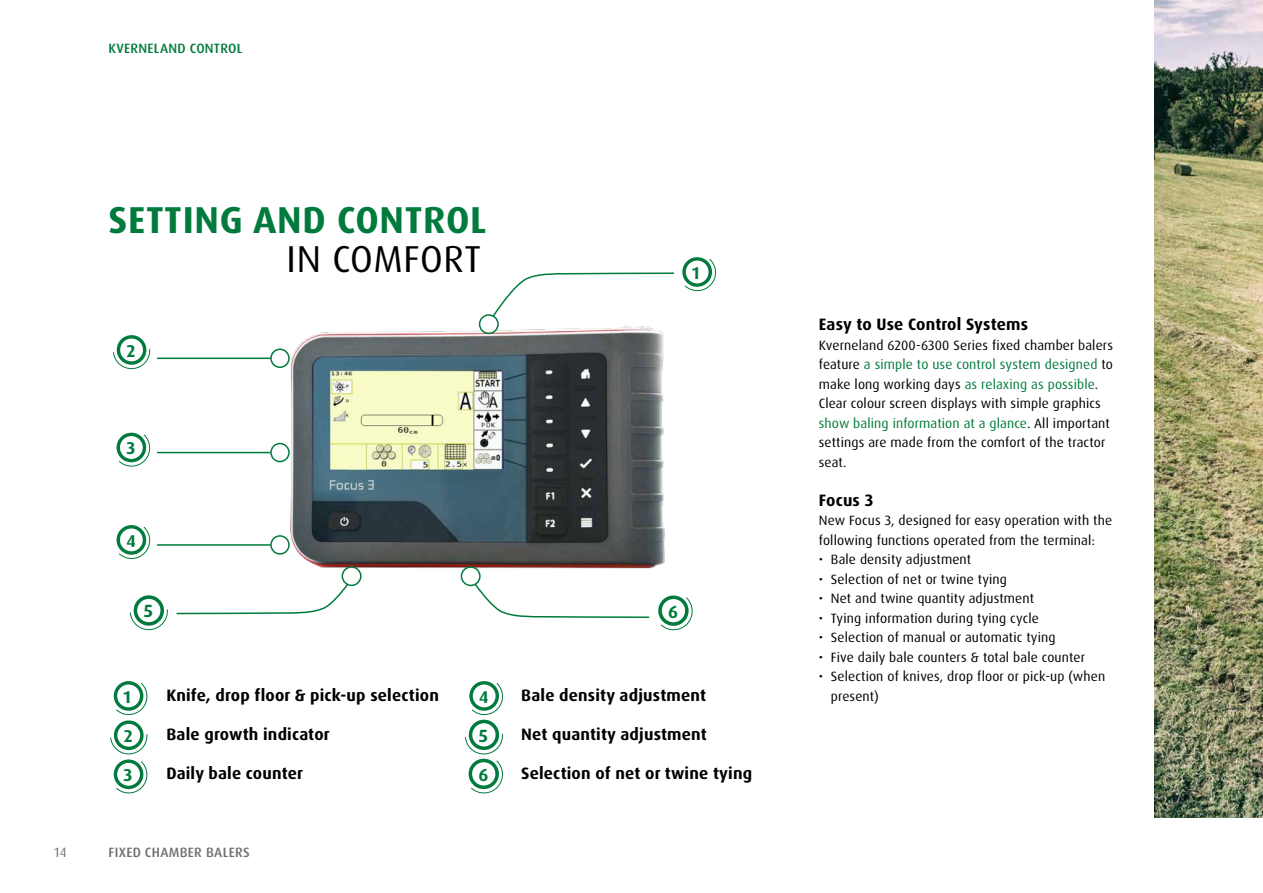
<style>
.page{position:relative;width:1263px;height:893px;background:#fff}
.page>*{position:absolute;margin:0;border:0;box-sizing:border-box;transform-origin:0 0}
.t1{font:700 37.5px "Dax Pro";letter-spacing:.02em;color:#007b3d}
.t2{font:37.5px "Dax Pro";letter-spacing:.01em;color:#000}
.t3{font:700 17.7px "Dax Pro";color:#007b3d}
.t4{font:700 17.1px "Dax Pro";color:#007b3d}
.t5{font:700 16.5px "Dax Pro";letter-spacing:.01em;color:#000}
.t6{font:13.5px/19.5px "Dax Pro";letter-spacing:.01em;color:#000}
.t7{font:500 13.5px "Dax Pro";letter-spacing:.02em;color:#706f6f}
.t8{font:500 13.5px "Dax Pro";letter-spacing:.02em;color:#007b3d}
.t9{font:13.5px "Dax Pro";color:#706f6f}
.s1{color:#007b3d}
</style>
<div class="page">
<img style="left:1154px;top:0;width:109px;height:818px">
<img style="left:278px;top:331px;width:387px;height:237px">
<div style="left:469px;top:720px;width:30px;height:30px;border:4px solid #007b3d;border-radius:50%"></div>
<svg style="left:465px;top:733px;width:38px;height:61px"></svg>
<svg style="left:478px;top:272px;width:197px;height:63px"></svg>
<svg style="left:176px;top:565px;width:186px;height:50px"></svg>
<svg style="left:460px;top:565px;width:191px;height:53px"></svg>
<hr style="left:157px;top:452px;width:114px;height:1px;background:#007b3d">
<div style="left:270px;top:443px;width:20px;height:19px;border:2px solid #007b3d;border-radius:50%"></div>
<hr style="left:157px;top:544px;width:114px;height:2px;background:#007b3d">
<div style="left:270px;top:535px;width:20px;height:20px;border:2px solid #007b3d;border-radius:50%"></div>
<hr style="left:157px;top:358px;width:114px;height:1px;background:#007b3d">
<div style="left:270px;top:349px;width:20px;height:19px;border:2px solid #007b3d;border-radius:50%"></div>
<div style="left:682px;top:257px;width:30px;height:30px;border:3px solid #007b3d;border-radius:50%"></div>
<svg style="left:684px;top:258px;width:32px;height:34px"></svg>
<div style="left:117px;top:433px;width:29px;height:29px;border:3px solid #007b3d;border-radius:50%"></div>
<svg style="left:118px;top:433px;width:33px;height:34px"></svg>
<div style="left:117px;top:525px;width:29px;height:30px;border:3px solid #007b3d;border-radius:50%"></div>
<svg style="left:118px;top:526px;width:33px;height:33px"></svg>
<div style="left:117px;top:335px;width:29px;height:30px;border:3px solid #007b3d;border-radius:50%"></div>
<svg style="left:113px;top:348px;width:37px;height:21px"></svg>
<div style="left:658px;top:595px;width:31px;height:31px;border:4px solid #007b3d;border-radius:50%"></div>
<svg style="left:660px;top:596px;width:33px;height:35px"></svg>
<div style="left:134px;top:595px;width:30px;height:31px;border:4px solid #007b3d;border-radius:50%"></div>
<svg style="left:129px;top:608px;width:39px;height:22px"></svg>
<div style="left:114px;top:681px;width:29px;height:30px;border:3px solid #007b3d;border-radius:50%"></div>
<svg style="left:115px;top:682px;width:33px;height:33px"></svg>
<div style="left:469px;top:681px;width:30px;height:30px;border:3px solid #007b3d;border-radius:50%"></div>
<svg style="left:471px;top:682px;width:32px;height:34px"></svg>
<div style="left:114px;top:720px;width:30px;height:30px;border:3px solid #007b3d;border-radius:50%"></div>
<svg style="left:110px;top:733px;width:38px;height:61px"></svg>
<p class="t8" style="left:108px;top:40px;width:136px">KVERNELAND CONTROL</p>
<p class="t9" style="left:54px;top:843px;width:14px">14</p>
<h1 class="t1" style="left:109px;top:195px;width:379px">SETTING AND CONTROL</h1>
<p class="t4" style="left:127px;top:340px;width:10px">2</p>
<h1 class="t2" style="left:286px;top:234px;width:196px">IN COMFORT</h1>
<p class="t4" style="left:692px;top:262px;width:9px">1</p>
<p class="t4" style="left:126px;top:437px;width:10px">3</p>
<p class="t4" style="left:126px;top:529px;width:11px">4</p>
<h2 class="t3" style="left:144px;top:600px;width:11px">5</h2>
<h2 class="t3" style="left:668px;top:600px;width:11px">6</h2>
<p class="t4" style="left:124px;top:685px;width:9px">1</p>
<p class="t4" style="left:124px;top:725px;width:10px">2</p>
<p class="t4" style="left:124px;top:764px;width:10px">3</p>
<p class="t5" style="left:166px;top:684px;width:274px">Knife, drop floor &amp; pick-up selection</p>
<p class="t5" style="left:166px;top:723px;width:165px">Bale growth indicator</p>
<p class="t5" style="left:166px;top:762px;width:138px">Daily bale counter</p>
<p class="t4" style="left:479px;top:685px;width:11px">4</p>
<h2 class="t3" style="left:479px;top:724px;width:11px">5</h2>
<p class="t5" style="left:521px;top:684px;width:186px">Bale density adjustment</p>
<p class="t5" style="left:521px;top:723px;width:187px">Net quantity adjustment</p>
<h2 class="t3" style="left:479px;top:763px;width:11px">6</h2>
<p class="t5" style="left:521px;top:762px;width:232px">Selection of net or twine tying</p>
<p class="t7" style="left:108px;top:843px;width:143px">FIXED CHAMBER BALERS</p>
<p class="t5" style="left:819px;top:314px;width:211px">Easy to Use Control Systems</p>
<p class="t6" style="left:819px;top:335px;width:296px">Kverneland 6200-6300 Series fixed chamber balers feature <span class="s1">a simple to use control system designed</span> to make long working days <span class="s1">as relaxing as possible</span>.<br>Clear colour screen displays with simple graphics <span class="s1">show baling information at a glance</span>. All important settings are made from the comfort of the tractor seat.</p>
<p class="t5" style="left:819px;top:489px;width:56px">Focus 3</p>
<p class="t6" style="left:819px;top:511px;width:295px">New Focus 3, designed for easy operation with the following functions operated from the terminal:</p>
<p class="t6" style="left:819px;top:550px;width:154px">• Bale density adjustment</p>
<p class="t6" style="left:819px;top:569px;width:190px">• Selection of net or twine tying</p>
<p class="t6" style="left:819px;top:589px;width:217px">• Net and twine quantity adjustment</p>
<p class="t6" style="left:819px;top:608px;width:222px">• Tying information during tying cycle</p>
<p class="t6" style="left:819px;top:628px;width:238px">• Selection of manual or automatic tying</p>
<p class="t6" style="left:819px;top:647px;width:268px">• Five daily bale counters &amp; total bale counter</p>
<p class="t6" style="left:831px;top:667px;width:276px;text-indent:-12px">• Selection of knives, drop floor or pick-up (when present)</p>
</div>
